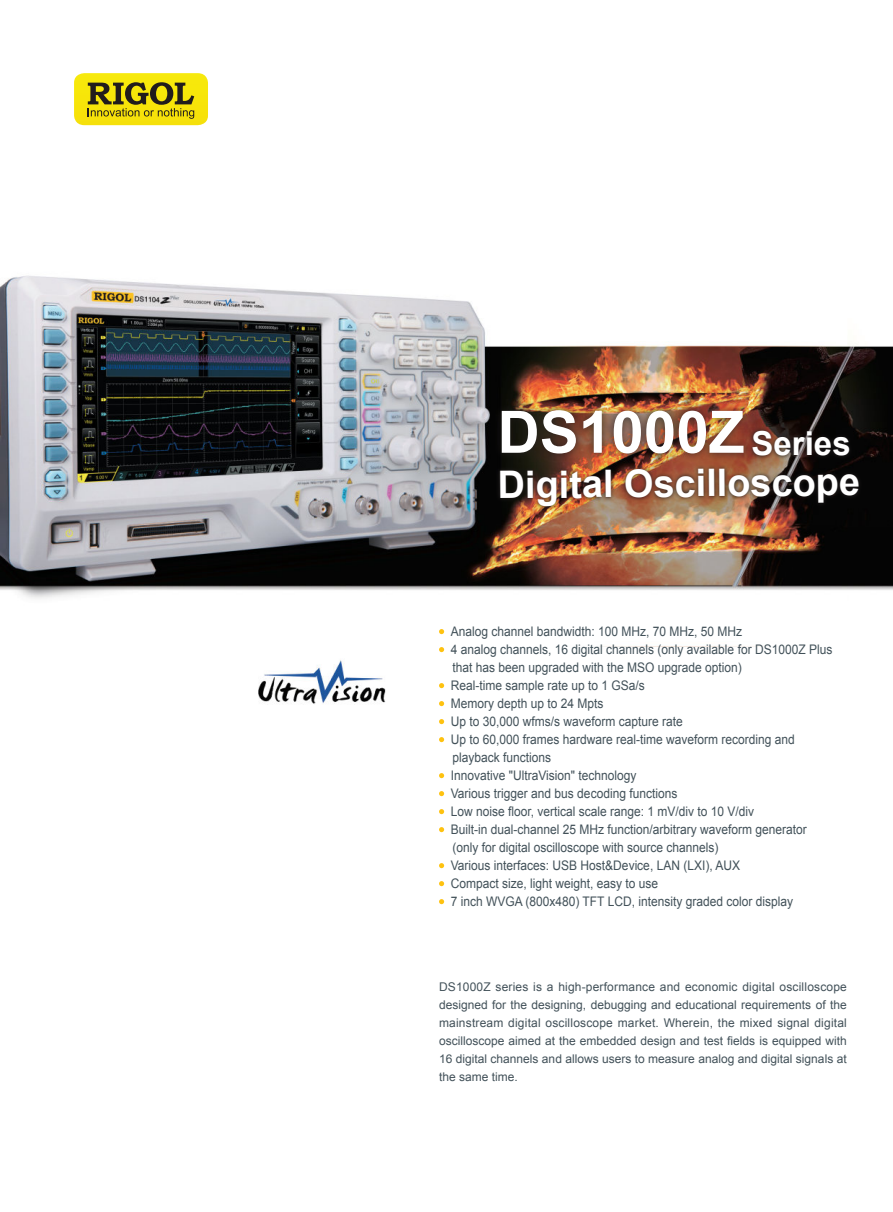
<style>
.page{position:relative;width:893px;height:1212px;background:#fff}
.page>*{position:absolute;margin:0;border:0;box-sizing:border-box;transform-origin:0 0}
.heading_1{font:700 58.5px "Arial";color:#fff}
.heading_1-2{font:700 37.95px "Arial";color:#fff}
.t1{font:700 33px "Arial";color:#fff}
.t2{font:13.2px "Arial";color:#425159;scale:.91 1}
.t3{font:12px/18px "Arial";color:#425159;text-align:justify}
</style>
<div class="page">
<img style="left:0;top:125px;width:893px;height:510px">
<img style="left:495px;top:465px;width:368px;height:45px">
<svg style="left:751px;top:427px;width:103px;height:33px;background:#32221d"></svg>
<div style="left:494px;top:402px;width:257px;height:60px;background:#231f20;opacity:.75"></div>
<svg style="left:439px;top:629px;width:5px;height:5px"></svg>
<svg style="left:439px;top:647px;width:5px;height:5px"></svg>
<svg style="left:439px;top:683px;width:5px;height:5px"></svg>
<svg style="left:439px;top:701px;width:5px;height:5px"></svg>
<svg style="left:439px;top:719px;width:5px;height:5px"></svg>
<svg style="left:439px;top:737px;width:5px;height:5px"></svg>
<svg style="left:439px;top:773px;width:5px;height:5px"></svg>
<svg style="left:439px;top:791px;width:5px;height:5px"></svg>
<svg style="left:439px;top:809px;width:5px;height:5px"></svg>
<svg style="left:439px;top:827px;width:5px;height:5px"></svg>
<svg style="left:439px;top:863px;width:5px;height:5px"></svg>
<svg style="left:439px;top:881px;width:5px;height:5px"></svg>
<svg style="left:439px;top:899px;width:5px;height:5px"></svg>
<img style="left:258px;top:660px;width:128px;height:44px">
<svg style="left:74px;top:73px;width:134px;height:52px;background:#c9ba11"></svg>
<p class="heading_1" style="left:497px;top:393px;width:249px">DS1000Z</p>
<p class="t1" style="left:751px;top:422px;width:101px">Series</p>
<p class="heading_1-2" style="left:497px;top:461px;width:364px;rotate:-1deg">Digital Oscilloscope</p>
<p class="t2" style="left:451px;top:622px;width:322px">Analog channel bandwidth: 100 MHz, 70 MHz, 50 MHz</p>
<p class="t2" style="left:451px;top:640px;width:421px">4 analog channels, 16 digital channels (only available for DS1000Z Plus</p>
<p class="t2" style="left:452px;top:658px;width:320px">that has been upgraded with the MSO upgrade option)</p>
<p class="t2" style="left:451px;top:676px;width:215px">Real-time sample rate up to 1 GSa/s</p>
<p class="t2" style="left:451px;top:694px;width:169px">Memory depth up to 24 Mpts</p>
<p class="t2" style="left:451px;top:712px;width:257px">Up to 30,000 wfms/s waveform capture rate</p>
<p class="t2" style="left:451px;top:730px;width:380px">Up to 60,000 frames hardware real-time waveform recording and</p>
<p class="t2" style="left:452px;top:748px;width:110px">playback functions</p>
<p class="t2" style="left:451px;top:766px;width:206px">Innovative "UltraVision" technology</p>
<p class="t2" style="left:451px;top:784px;width:250px">Various trigger and bus decoding functions</p>
<p class="t2" style="left:451px;top:802px;width:335px">Low noise floor, vertical scale range: 1 mV/div to 10 V/div</p>
<p class="t2" style="left:451px;top:820px;width:393px">Built-in dual-channel 25 MHz function/arbitrary waveform generator</p>
<p class="t2" style="left:452px;top:838px;width:294px">(only for digital oscilloscope with source channels)</p>
<p class="t2" style="left:451px;top:856px;width:319px">Various interfaces: USB Host&amp;Device, LAN (LXI), AUX</p>
<p class="t2" style="left:451px;top:874px;width:229px">Compact size, light weight, easy to use</p>
<p class="t2" style="left:451px;top:892px;width:378px">7 inch WVGA (800x480) TFT LCD, intensity graded color display</p>
<p class="t3" style="left:439px;top:978px;width:409px">DS1000Z series is a high-performance and economic digital oscilloscope designed for the designing, debugging and educational requirements of the mainstream digital oscilloscope market. Wherein, the mixed signal digital oscilloscope aimed at the embedded design and test fields is equipped with 16 digital channels and allows users to measure analog and digital signals at the same time.</p>
</div>
